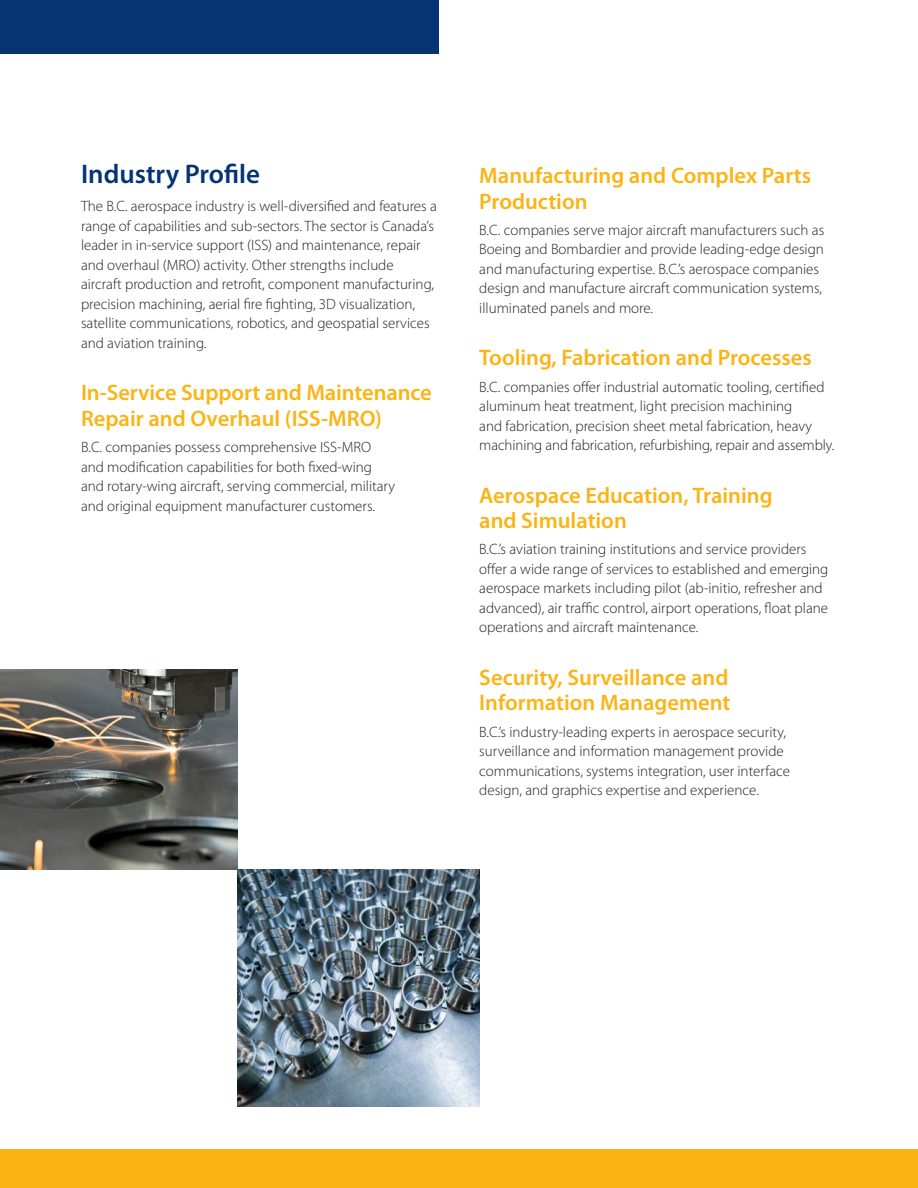
<style>
.page{position:relative;width:918px;height:1188px;background:#fff}
.page>*{position:absolute;margin:0;border:0;box-sizing:border-box;transform-origin:0 0}
.Super_Header{font:600 27px "Myriad Pro";color:#053474}
.Header_15_pt_Bold{font:600 22.5px/25.5px "Myriad Pro";color:#fbb416}
.Body_10pt_13_0_track{font:300 15px/19.5px "Myriad Pro";color:#231f20}
</style>
<div class="page">
<div style="left:0;top:1150px;width:918px;height:38px;background:#fbb416"></div>
<img style="left:238px;top:870px;width:241px;height:237px">
<img style="left:0;top:670px;width:238px;height:200px">
<div style="left:0;top:0;width:439px;height:54px;background:#053474"></div>
<p class="Super_Header" style="left:81px;top:157px;width:181px">Industry Profile</p>
<p class="Body_10pt_13_0_track" style="left:81px;top:197px;width:357px">The B.C. aerospace industry is well-diversified and features a range of capabilities and sub-sectors. The sector is Canada’s leader in in-service support (ISS) and maintenance, repair and overhaul (MRO) activity. Other strengths include aircraft production and retrofit, component manufacturing, precision machining, aerial fire fighting, 3D visualization, satellite communications, robotics, and geospatial services and aviation training.</p>
<p class="Header_15_pt_Bold" style="left:81px;top:380px;width:352px">In-Service Support and Maintenance<br>Repair and Overhaul (ISS-MRO)</p>
<p class="Body_10pt_13_0_track" style="left:81px;top:437px;width:316px">B.C. companies possess comprehensive ISS-MRO and modification capabilities for both fixed-wing and rotary-wing aircraft, serving commercial, military and original equipment manufacturer customers.</p>
<p class="Header_15_pt_Bold" style="left:479px;top:162px;width:333px">Manufacturing and Complex Parts<br>Production</p>
<p class="Body_10pt_13_0_track" style="left:479px;top:220px;width:347px">B.C. companies serve major aircraft manufacturers such as Boeing and Bombardier and provide leading-edge design and manufacturing expertise. B.C.’s aerospace companies design and manufacture aircraft communication systems, illuminated panels and more.</p>
<p class="Header_15_pt_Bold" style="left:479px;top:345px;width:334px">Tooling, Fabrication and Processes</p>
<p class="Body_10pt_13_0_track" style="left:479px;top:377px;width:357px">B.C. companies offer industrial automatic tooling, certified aluminum heat treatment, light precision machining<br>and fabrication, precision sheet metal fabrication, heavy machining and fabrication, refurbishing, repair and assembly.</p>
<p class="Header_15_pt_Bold" style="left:479px;top:482px;width:295px">Aerospace Education, Training and Simulation</p>
<p class="Body_10pt_13_0_track" style="left:479px;top:540px;width:351px">B.C.’s aviation training institutions and service providers offer a wide range of services to established and emerging aerospace markets including pilot (ab-initio, refresher and advanced), air traffic control, airport operations, float plane operations and aircraft maintenance.</p>
<p class="Header_15_pt_Bold" style="left:479px;top:664px;width:253px">Security, Surveillance and<br>Information Management</p>
<p class="Body_10pt_13_0_track" style="left:479px;top:722px;width:312px">B.C.’s industry-leading experts in aerospace security, surveillance and information management provide communications, systems integration, user interface design, and graphics expertise and experience.</p>
</div>
